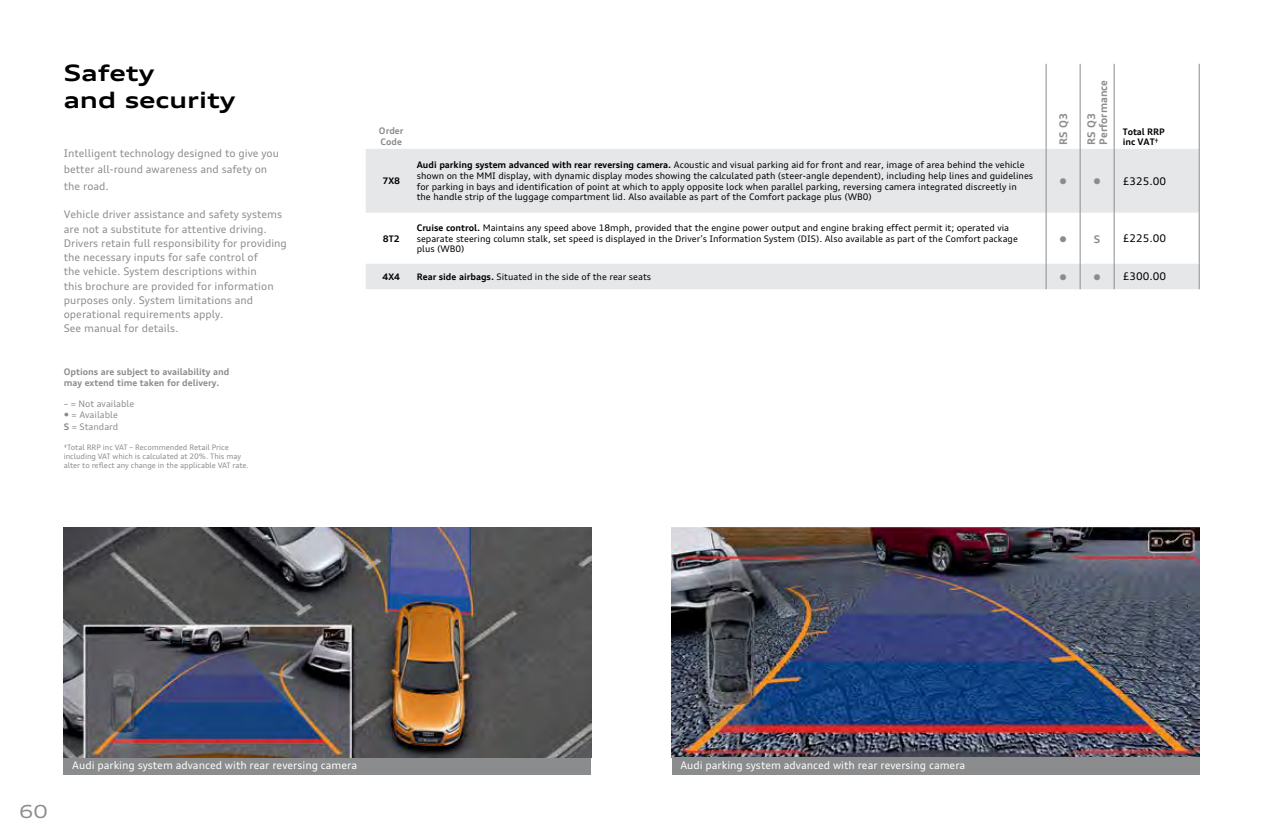
<style>
.page{position:relative;width:1263px;height:838px;background:#fff}
.page>*{position:absolute;margin:0;border:0;box-sizing:border-box;transform-origin:0 0}
.t1{font:700 expanded 22.5px/27px "Audi Type";color:#000}
.t2{font:expanded 18px "Audi Type";color:#8a8c8e}
.t3{font:10.5px/14.2px "Audi Type";color:#8a8c8e}
.t4{font:10.5px "Audi Type";color:#fff}
.t5{font:10.5px "Audi Type";color:#000}
.t6{font:700 10.5px/12px "Audi Type";color:#8a8c8e}
.t7{font:9px/10.8px "Audi Type";color:#000}
.t8{font:700 9px/10.8px "Audi Type";color:#8a8c8e}
.t9{font:9px/12px "Audi Type";color:#8a8c8e}
.t10{font:700 9px/10.1px "Audi Type";letter-spacing:-.01em;color:#000}
.t11{font:7.5px/9px "Audi Type";letter-spacing:-.005em;color:#8a8c8e}
.t12{font:6px "Webdings";color:#8a8c8e}
.s1{font-family:"Charcoal CY"}
.s2{font-weight:700}
.s3{font-weight:400}
</style>
<div class="page">
<svg style="left:366px;top:149px;width:833px;height:140px;fill:#e6e7e8"></svg>
<hr style="left:1199px;top:64px;width:1px;height:85px;background:#8a8c8e">
<hr style="left:1046px;top:149px;width:1px;height:64px;background:#8a8c8e">
<hr style="left:1080px;top:149px;width:1px;height:64px;background:#8a8c8e">
<hr style="left:1114px;top:149px;width:1px;height:64px;background:#8a8c8e">
<hr style="left:1199px;top:149px;width:1px;height:64px;background:#8a8c8e">
<hr style="left:1046px;top:213px;width:1px;height:51px;background:#8a8c8e">
<hr style="left:1080px;top:213px;width:1px;height:51px;background:#8a8c8e">
<hr style="left:1114px;top:213px;width:1px;height:51px;background:#8a8c8e">
<hr style="left:1199px;top:213px;width:1px;height:51px;background:#8a8c8e">
<svg style="left:1046px;top:264px;width:1px;height:25px"></svg>
<svg style="left:1080px;top:264px;width:1px;height:25px"></svg>
<svg style="left:1114px;top:264px;width:1px;height:25px"></svg>
<svg style="left:1199px;top:264px;width:1px;height:25px"></svg>
<hr style="left:1046px;top:64px;width:1px;height:85px;background:#8a8c8e">
<hr style="left:1080px;top:64px;width:1px;height:85px;background:#8a8c8e">
<hr style="left:1114px;top:64px;width:1px;height:85px;background:#8a8c8e">
<img style="left:672px;top:527px;width:527px;height:230px">
<div style="left:64px;top:757px;width:527px;height:17px;background:#8a8c8e"></div>
<div style="left:672px;top:757px;width:527px;height:17px;background:#8a8c8e"></div>
<img style="left:64px;top:527px;width:527px;height:230px">
<h1 class="t1" style="left:64px;top:59px;width:173px">Safety<br>and security</h1>
<p class="t3" style="left:64px;top:145px;width:217px;line-height:16.5px">Intelligent technology designed to give you better all-round awareness and safety on the road.</p>
<p class="t3" style="left:64px;top:207px;width:225px">Vehicle driver assistance and safety systems are not a substitute for attentive driving.<br>Drivers retain full responsibility for providing the necessary inputs for safe control of<br>the vehicle. System descriptions within<br>this brochure are provided for information purposes only. System limitations and operational requirements apply.<br>See manual for details.</p>
<p class="t8" style="left:64px;top:366px;width:167px">Options are subject to availability and may extend time taken for delivery.</p>
<p class="t9" style="left:64px;top:398px;width:72px">– = Not available</p>
<p class="t9" style="left:64px;top:409px;width:56px"><span class="s1">•</span> = Available<br><span class="s2">S</span> = Standard</p>
<p class="t11" style="left:64px;top:442px;width:187px">†Total RRP inc VAT – Recommended Retail Price including VAT which is calculated at 20%. This may alter to reflect any change in the applicable VAT rate.</p>
<p class="t8" style="left:379px;top:125px;width:26px">Order<br>Code</p>
<p class="t10" style="left:382px;top:176px;width:19px">7X8</p>
<p class="t7" style="left:417px;top:159px;width:618px"><span class="s2">Audi parking system advanced with rear reversing camera.</span> Acoustic and visual parking aid for front and rear, image of area behind the vehicle shown on the MMI display, with dynamic display modes showing the calculated path (steer-angle dependent), including help lines and guidelines for parking in bays and identification of point at which to apply opposite lock when parallel parking, reversing camera integrated discreetly in<br>the handle strip of the luggage compartment lid. Also available as part of the Comfort package plus (WB0)</p>
<p class="t6" style="left:1057px;top:145px;width:33px;rotate:-90deg">RS Q3</p>
<p class="t6" style="left:1085px;top:145px;width:66px;rotate:-90deg">RS Q3<br>Performance</p>
<p class="t10" style="left:1123px;top:126px;width:43px">Total RRP inc VAT<span class="s3">†</span></p>
<p class="t12" style="left:1060px;top:178px;width:7px">■</p>
<p class="t5" style="left:1094px;top:174px;width:74px"><sup>■</sup> £325.00</p>
<p class="t10" style="left:383px;top:233px;width:18px">8T2</p>
<p class="t7" style="left:417px;top:222px;width:603px"><span class="s2">Cruise control.</span> Maintains any speed above 18mph, provided that the engine power output and engine braking effect permit it; operated via separate steering column stalk, set speed is displayed in the Driver’s Information System (DIS). Also available as part of the Comfort package plus (WB0)</p>
<p class="t12" style="left:1060px;top:236px;width:7px">■</p>
<p class="t6" style="left:1094px;top:233px;width:8px">S</p>
<p class="t5" style="left:1123px;top:232px;width:45px">£225.00</p>
<p class="t10" style="left:382px;top:271px;width:19px">4X4</p>
<p class="t7" style="left:417px;top:271px;width:236px"><span class="s2">Rear side airbags.</span> Situated in the side of the rear seats</p>
<p class="t12" style="left:1060px;top:274px;width:7px">■</p>
<p class="t5" style="left:1094px;top:270px;width:74px"><sup>■</sup> £300.00</p>
<h2 class="t2" style="left:19px;top:799px;width:30px">60</h2>
<p class="t4" style="left:72px;top:758px;width:286px">Audi parking system advanced with rear reversing camera</p>
<p class="t4" style="left:680px;top:758px;width:286px">Audi parking system advanced with rear reversing camera</p>
</div>
